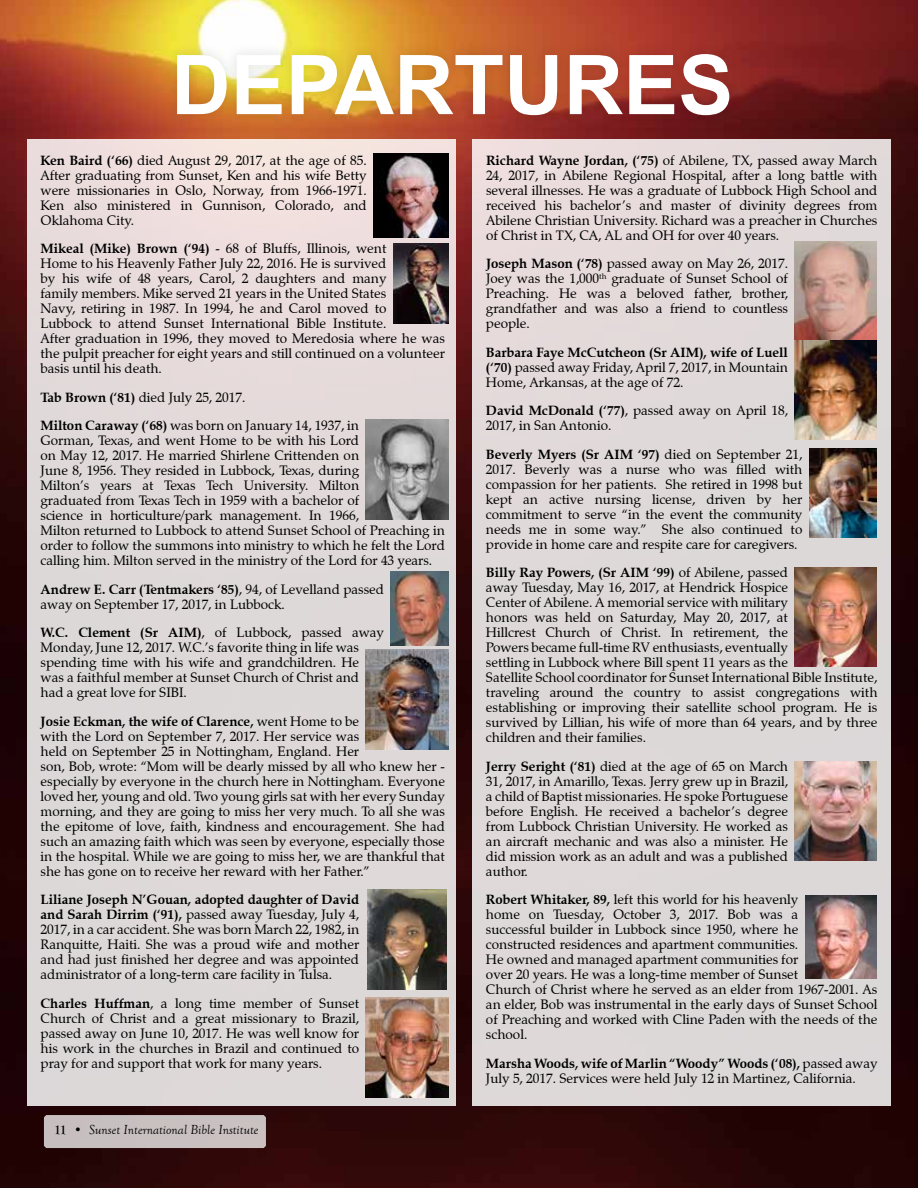
<style>
.page{position:relative;width:918px;height:1188px;background:#fff}
.page>*{position:absolute;margin:0;border:0;box-sizing:border-box;transform-origin:0 0}
.t1{font:700 82.5px "Arial";color:#fff}
.t2{font:13.5px/15px "Zapf Calligraphic 801 BT";color:#000}
.t3{font:italic 13.5px "Goudy Old Style T";color:#000}
.s1{font-weight:700}
.s2{font-weight:700;font-style:normal}
</style>
<div class="page">
<img style="left:0;top:904px;width:918px;height:284px">
<img style="left:0;top:143px;width:918px;height:761px">
<img style="left:0;top:0;width:918px;height:143px">
<div style="left:27px;top:140px;width:429px;height:966px;background:linear-gradient(to bottom,#eadcdc,#d8d6d7)"></div>
<div style="left:472px;top:140px;width:419px;height:966px;background:#ded9d9"></div>
<div style="left:44px;top:1115px;width:222px;height:33px;background:#c9c0c0"></div>
<img style="left:393px;top:243px;width:55px;height:81px">
<img style="left:366px;top:420px;width:82px;height:99px">
<img style="left:391px;top:572px;width:57px;height:73px">
<img style="left:366px;top:650px;width:82px;height:99px">
<img style="left:367px;top:890px;width:80px;height:99px">
<img style="left:366px;top:998px;width:82px;height:99px">
<img style="left:795px;top:241px;width:82px;height:199px">
<img style="left:809px;top:449px;width:68px;height:88px">
<img style="left:795px;top:567px;width:82px;height:99px">
<img style="left:795px;top:761px;width:82px;height:100px">
<img style="left:805px;top:895px;width:72px;height:83px">
<div style="left:165px;top:41px;width:576px;height:87px;background:#000;opacity:.12"></div>
<img style="left:374px;top:153px;width:74px;height:85px">
<h1 class="t1" style="left:171px;top:30px;width:564px">DEPARTURES</h1>
<p class="t2" style="left:41px;top:153px;width:328px;text-align:justify"><span class="s1">Ken Baird (‘66)</span> died August 29, 2017, at the age of 85.<br>After graduating from Sunset, Ken and his wife Betty were missionaries in Oslo, Norway, from 1966-1971.<br>Ken also ministered in Gunnison, Colorado, and Oklahoma City.</p>
<p class="t2" style="left:41px;top:241px;width:406px"><span class="s1">Mikeal (Mike) Brown (‘94)</span> - 68 of Bluffs, Illinois, went<br>Home to his Heavenly Father July 22, 2016. He is survived<br>by his wife of 48 years, Carol, 2 daughters and many<br>family members. Mike served 21 years in the United States<br>Navy, retiring in 1987. In 1994, he and Carol moved to<br>Lubbock to attend Sunset International Bible Institute.<br>After graduation in 1996, they moved to Meredosia where he was the pulpit preacher for eight years and still continued on a volunteer basis until his death.</p>
<p class="t2" style="left:41px;top:383px;width:320px;line-height:28.5px"><span class="s1">Tab Brown (‘81)</span> died July 25, 2017.<br><span class="s1">Milton Caraway (‘68)</span> was born on January 14, 1937, in</p>
<p class="t2" style="left:41px;top:433px;width:406px">Gorman, Texas, and went Home to be with his Lord<br>on May 12, 2017. He married Shirlene Crittenden on<br>June 8, 1956. They resided in Lubbock, Texas, during<br>Milton’s years at Texas Tech University. Milton<br>graduated from Texas Tech in 1959 with a bachelor of<br>science in horticulture/park management. In 1966,<br>Milton returned to Lubbock to attend Sunset School of Preaching in order to follow the summons into ministry to which he felt the Lord calling him. Milton served in the ministry of the Lord for 43 years.</p>
<p class="t2" style="left:41px;top:582px;width:345px"><span class="s1">Andrew E. Carr (Tentmakers ‘85)</span>, 94, of Levelland passed away on September 17, 2017, in Lubbock.</p>
<p class="t2" style="left:41px;top:625px;width:345px"><span class="s1">W.C. Clement (Sr AIM)</span>, of Lubbock, passed away Monday, June 12, 2017. W.C.’s favorite thing in life was spending time with his wife and grandchildren. He was a faithful member at Sunset Church of Christ and had a great love for SIBI.</p>
<p class="t2" style="left:41px;top:714px;width:406px"><span class="s1">Josie Eckman, the wife of Clarence,</span> went Home to be<br>with the Lord on September 7, 2017. Her service was<br>held on September 25 in Nottingham, England. Her<br>son, Bob, wrote: “Mom will be dearly missed by all who knew her - especially by everyone in the church here in Nottingham. Everyone loved her, young and old. Two young girls sat with her every Sunday morning, and they are going to miss her very much. To all she was the epitome of love, faith, kindness and encouragement. She had such an amazing faith which was seen by everyone, especially those in the hospital. While we are going to miss her, we are thankful that she has gone on to receive her reward with her Father.”</p>
<p class="t2" style="left:41px;top:892px;width:320px;text-align:justify"><span class="s1">Liliane Joseph N’Gouan, adopted daughter of David and Sarah Dirrim (‘91),</span> passed away Tuesday, July 4, 2017, in a car accident. She was born March 22, 1982, in Ranquitte, Haiti. She was a proud wife and mother and had just finished her degree and was appointed administrator of a long-term care facility in Tulsa.</p>
<p class="t2" style="left:41px;top:996px;width:320px;text-align:justify"><span class="s1">Charles Huffman</span>, a long time member of Sunset Church of Christ and a great missionary to Brazil, passed away on June 10, 2017. He was well know for his work in the churches in Brazil and continued to pray for and support that work for many years.</p>
<p class="t3" style="left:54px;top:1123px;width:206px"><span class="s2">11</span> • Sunset International Bible Institute</p>
<p class="t2" style="left:486px;top:153px;width:393px;text-align:justify"><span class="s1">Richard Wayne Jordan, (‘75)</span> of Abilene, TX, passed away March 24, 2017, in Abilene Regional Hospital, after a long battle with several illnesses. He was a graduate of Lubbock High School and received his bachelor’s and master of divinity degrees from Abilene Christian University. Richard was a preacher in Churches of Christ in TX, CA, AL and OH for over 40 years.</p>
<p class="t2" style="left:486px;top:256px;width:304px;text-align:justify"><span class="s1">Joseph Mason (‘78)</span> passed away on May 26, 2017.<br>Joey was the 1,000<sup>th</sup> graduate of Sunset School of Preaching. He was a beloved father, brother, grandfather and was also a friend to countless people.</p>
<p class="t2" style="left:486px;top:345px;width:304px;text-align:justify"><span class="s1">Barbara Faye McCutcheon (Sr AIM), wife of Luell (‘70)</span> passed away Friday, April 7, 2017, in Mountain Home, Arkansas, at the age of 72.</p>
<p class="t2" style="left:486px;top:403px;width:304px"><span class="s1">David McDonald (‘77)</span>, passed away on April 18,<br>2017, in San Antonio.</p>
<p class="t2" style="left:486px;top:447px;width:318px;text-align:justify"><span class="s1">Beverly Myers (Sr AIM ‘97)</span> died on September 21, 2017. Beverly was a nurse who was filled with compassion for her patients. She retired in 1998 but kept an active nursing license, driven by her commitment to serve “in the event the community needs me in some way.” She also continued to provide in home care and respite care for caregivers.</p>
<p class="t2" style="left:486px;top:565px;width:393px"><span class="s1">Billy Ray Powers, (Sr AIM ‘99)</span> of Abilene, passed<br>away Tuesday, May 16, 2017, at Hendrick Hospice<br>Center of Abilene. A memorial service with military<br>honors was held on Saturday, May 20, 2017, at<br>Hillcrest Church of Christ. In retirement, the<br>Powers became full-time RV enthusiasts, eventually<br>settling in Lubbock where Bill spent 11 years as the<br>Satellite School coordinator for Sunset International Bible Institute, traveling around the country to assist congregations with establishing or improving their satellite school program. He is survived by Lillian, his wife of more than 64 years, and by three children and their families.</p>
<p class="t2" style="left:486px;top:759px;width:304px;text-align:justify"><span class="s1">Jerry Seright (‘81)</span> died at the age of 65 on March 31, 2017, in Amarillo, Texas. Jerry grew up in Brazil, a child of Baptist missionaries. He spoke Portuguese before English. He received a bachelor’s degree from Lubbock Christian University. He worked as an aircraft mechanic and was also a minister. He did mission work as an adult and was a published author.</p>
<p class="t2" style="left:486px;top:892px;width:393px"><span class="s1">Robert Whitaker, 89,</span> left this world for his heavenly<br>home on Tuesday, October 3, 2017. Bob was a<br>successful builder in Lubbock since 1950, where he<br>constructed residences and apartment communities.<br>He owned and managed apartment communities for<br>over 20 years. He was a long-time member of Sunset<br>Church of Christ where he served as an elder from 1967-2001. As an elder, Bob was instrumental in the early days of Sunset School of Preaching and worked with Cline Paden with the needs of the school.</p>
<p class="t2" style="left:486px;top:1056px;width:393px"><span class="s1">Marsha Woods, wife of Marlin “Woody” Woods (‘08),</span> passed away<br>July 5, 2017. Services were held July 12 in Martinez, California.</p>
</div>
